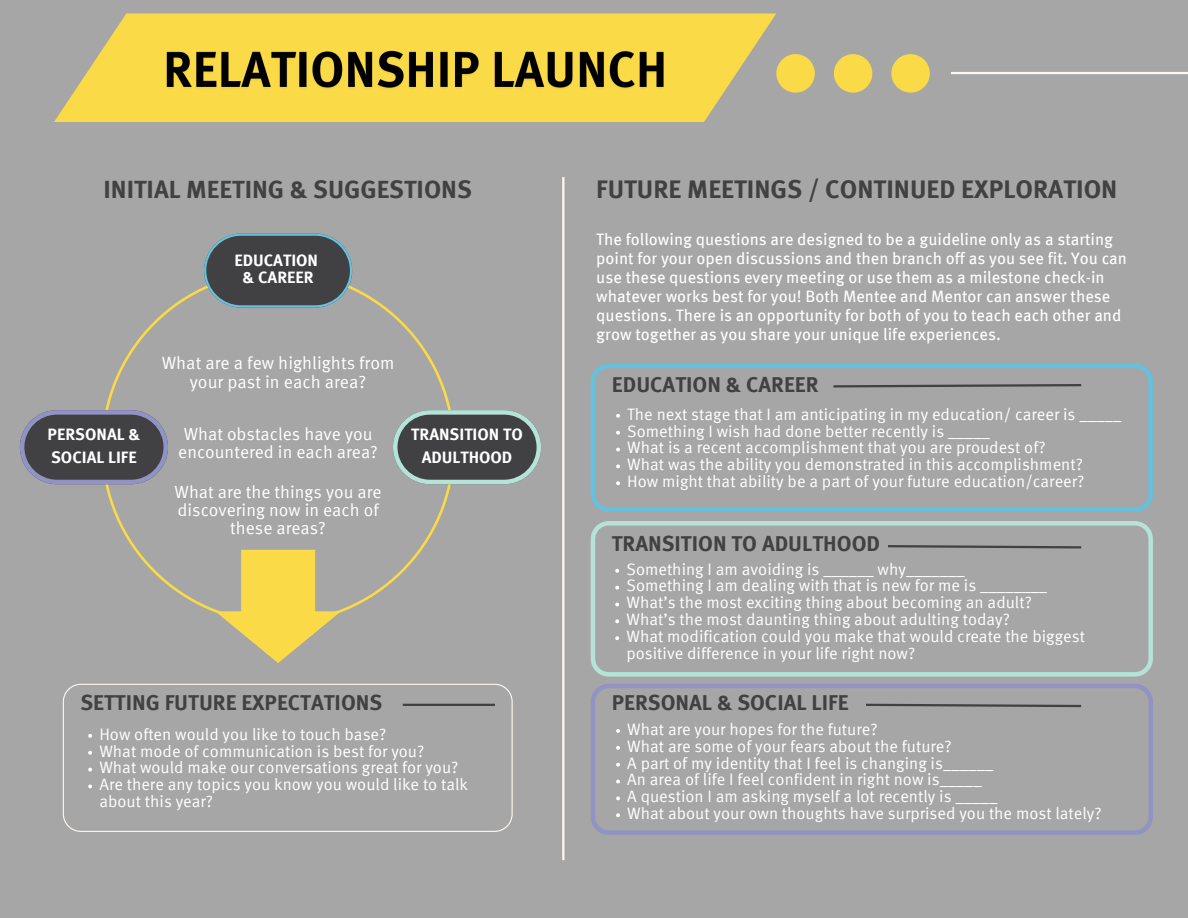
<style>
.page{position:relative;width:1188px;height:918px;background:#a6a6a6}
.page>*{position:absolute;margin:0;border:0;box-sizing:border-box;transform-origin:0 0}
.t1{font:700 25.5px "Meta Pro";color:#414042}
.t2{font:700 24.9px "Meta Pro";color:#414042}
.t3{font:700 21.6px "Meta Pro";color:#414042}
.t4{font:17.7px/18.5px "Meta Pro";color:#fff;text-align:center}
.t5{font:17.55px/17.9px "Meta Pro";color:#fff;text-align:center}
.t6{font:16.5px/16.8px "Meta Pro";color:#fff}
.t7{font:16.5px/19px "Meta Pro";color:#fff}
.t8{font:700 16.5px/23px "Meta Pro";color:#fff;text-align:center}
</style>
<div class="page">
<svg style="left:54px;top:14px;width:722px;height:108px;background:#edd254"></svg>
<img style="left:163px;top:47px;width:505px;height:51px">
<svg style="left:101px;top:271px;width:354px;height:341px"></svg>
<svg style="left:204px;top:233px;width:148px;height:75px;background:#4f5558"></svg>
<svg style="left:393px;top:410px;width:148px;height:74px;background:#5c6262"></svg>
<svg style="left:20px;top:410px;width:148px;height:74px;background:#57565f"></svg>
<svg style="left:215px;top:550px;width:126px;height:113px"></svg>
<div style="left:776px;top:54px;width:39px;height:39px;background:#fada46;border-radius:50%"></div>
<hr style="left:951px;top:72px;width:237px;height:2px;background:#fff8f0">
<div style="left:834px;top:54px;width:38px;height:39px;background:#fada46;border-radius:50%"></div>
<div style="left:891px;top:54px;width:39px;height:39px;background:#fada46;border-radius:50%"></div>
<svg style="left:63px;top:684px;width:450px;height:148px"></svg>
<hr style="left:403px;top:704px;width:92px;height:2px;background:#414042">
<svg style="left:88px;top:734px;width:4px;height:4px"></svg>
<svg style="left:88px;top:751px;width:4px;height:4px"></svg>
<svg style="left:88px;top:768px;width:4px;height:4px"></svg>
<svg style="left:88px;top:785px;width:4px;height:3px"></svg>
<hr style="left:562px;top:177px;width:2px;height:683px;background:#fff8f0">
<svg style="left:591px;top:364px;width:562px;height:148px"></svg>
<svg style="left:831px;top:383px;width:252px;height:6px"></svg>
<svg style="left:616px;top:414px;width:4px;height:4px"></svg>
<svg style="left:616px;top:431px;width:4px;height:4px"></svg>
<svg style="left:616px;top:448px;width:4px;height:3px"></svg>
<svg style="left:616px;top:464px;width:4px;height:4px"></svg>
<svg style="left:616px;top:481px;width:4px;height:4px"></svg>
<svg style="left:591px;top:521px;width:562px;height:155px"></svg>
<svg style="left:886px;top:544px;width:197px;height:6px"></svg>
<svg style="left:615px;top:569px;width:4px;height:4px"></svg>
<svg style="left:615px;top:586px;width:4px;height:4px"></svg>
<svg style="left:615px;top:603px;width:4px;height:3px"></svg>
<svg style="left:615px;top:619px;width:4px;height:4px"></svg>
<svg style="left:615px;top:636px;width:4px;height:4px"></svg>
<svg style="left:591px;top:684px;width:562px;height:150px"></svg>
<svg style="left:864px;top:703px;width:219px;height:5px"></svg>
<svg style="left:616px;top:729px;width:4px;height:4px"></svg>
<svg style="left:616px;top:746px;width:4px;height:4px"></svg>
<svg style="left:616px;top:763px;width:4px;height:4px"></svg>
<svg style="left:616px;top:780px;width:4px;height:3px"></svg>
<svg style="left:616px;top:796px;width:4px;height:4px"></svg>
<svg style="left:616px;top:813px;width:4px;height:4px"></svg>
<p class="t2" style="left:104px;top:179px;width:370px">INITIAL MEETING &amp; SUGGESTIONS</p>
<p class="t8" style="left:234px;top:254px;width:85px;line-height:16.8px">EDUCATION &amp; CAREER</p>
<p class="t8" style="left:48px;top:424px;width:94px;text-align:left">PERSONAL &amp;<br>SOCIAL LIFE</p>
<p class="t4" style="left:162px;top:356px;width:234px">What are a few highlights from your past in each area?</p>
<h4 class="t5" style="left:178px;top:426px;width:201px">What obstacles have you encountered in each area?</h4>
<h4 class="t5" style="left:175px;top:485px;width:208px">What are the things you are discovering now in each of these areas?</h4>
<p class="t8" style="left:411px;top:424px;width:113px">TRANSITION TO<br>ADULTHOOD</p>
<h3 class="t3" style="left:81px;top:694px;width:303px">SETTING FUTURE EXPECTATIONS</h3>
<p class="t6" style="left:99px;top:727px;width:289px">How often would you like to touch base?</p>
<p class="t6" style="left:99px;top:744px;width:326px">What mode of communication is best for you?</p>
<p class="t6" style="left:99px;top:761px;width:361px">What would make our conversations great for you?</p>
<p class="t6" style="left:99px;top:778px;width:370px">Are there any topics you know you would like to talk about this year?</p>
<h2 class="t1" style="left:596px;top:179px;width:523px">FUTURE MEETINGS / CONTINUED EXPLORATION</h2>
<h4 class="t7" style="left:596px;top:231px;width:532px">The following questions are designed to be a guideline only as a starting point for your open discussions and then branch off as you see fit. You can use these questions every meeting or use them as a milestone check-in whatever works best for you! Both Mentee and Mentor can answer these questions. There is an opportunity for both of you to teach each other and grow together as you share your unique life experiences.</h4>
<h2 class="t3" style="left:612px;top:375px;width:208px">EDUCATION &amp; CAREER</h2>
<h5 class="t6" style="left:627px;top:407px;width:496px">The next stage that I am anticipating in my education/ career is _____</h5>
<h3 class="t6" style="left:627px;top:424px;width:364px">Something I wish had done better recently is _____</h3>
<p class="t6" style="left:627px;top:441px;width:420px">What is a recent accomplishment that you are proudest of?</p>
<p class="t6" style="left:627px;top:458px;width:457px">What was the ability you demonstrated in this accomplishment?</p>
<p class="t6" style="left:627px;top:474px;width:459px">How might that ability be a part of your future education/career?</p>
<p class="t3" style="left:612px;top:535px;width:270px">TRANSITION TO ADULTHOOD</p>
<p class="t6" style="left:626px;top:562px;width:340px">Something I am avoiding is ______ why_______</p>
<h3 class="t6" style="left:626px;top:579px;width:422px">Something I am dealing with that is new for me is ________</h3>
<p class="t6" style="left:626px;top:596px;width:407px">What’s the most exciting thing about becoming an adult?</p>
<p class="t6" style="left:626px;top:612px;width:385px">What’s the most daunting thing about adulting today?</p>
<p class="t6" style="left:626px;top:629px;width:460px">What modification could you make that would create the biggest positive difference in your life right now?</p>
<p class="t3" style="left:612px;top:694px;width:238px">PERSONAL &amp; SOCIAL LIFE</p>
<p class="t6" style="left:627px;top:722px;width:252px">What are your hopes for the future?</p>
<h3 class="t6" style="left:627px;top:739px;width:326px">What are some of your fears about the future?</h3>
<p class="t6" style="left:627px;top:756px;width:368px">A part of my identity that I feel is changing is______</p>
<p class="t6" style="left:627px;top:773px;width:356px">An area of life I feel confident in right now is_____</p>
<p class="t6" style="left:627px;top:790px;width:372px">A question I am asking myself a lot recently is _____</p>
<p class="t6" style="left:627px;top:806px;width:476px">What about your own thoughts have surprised you the most lately?</p>
</div>
